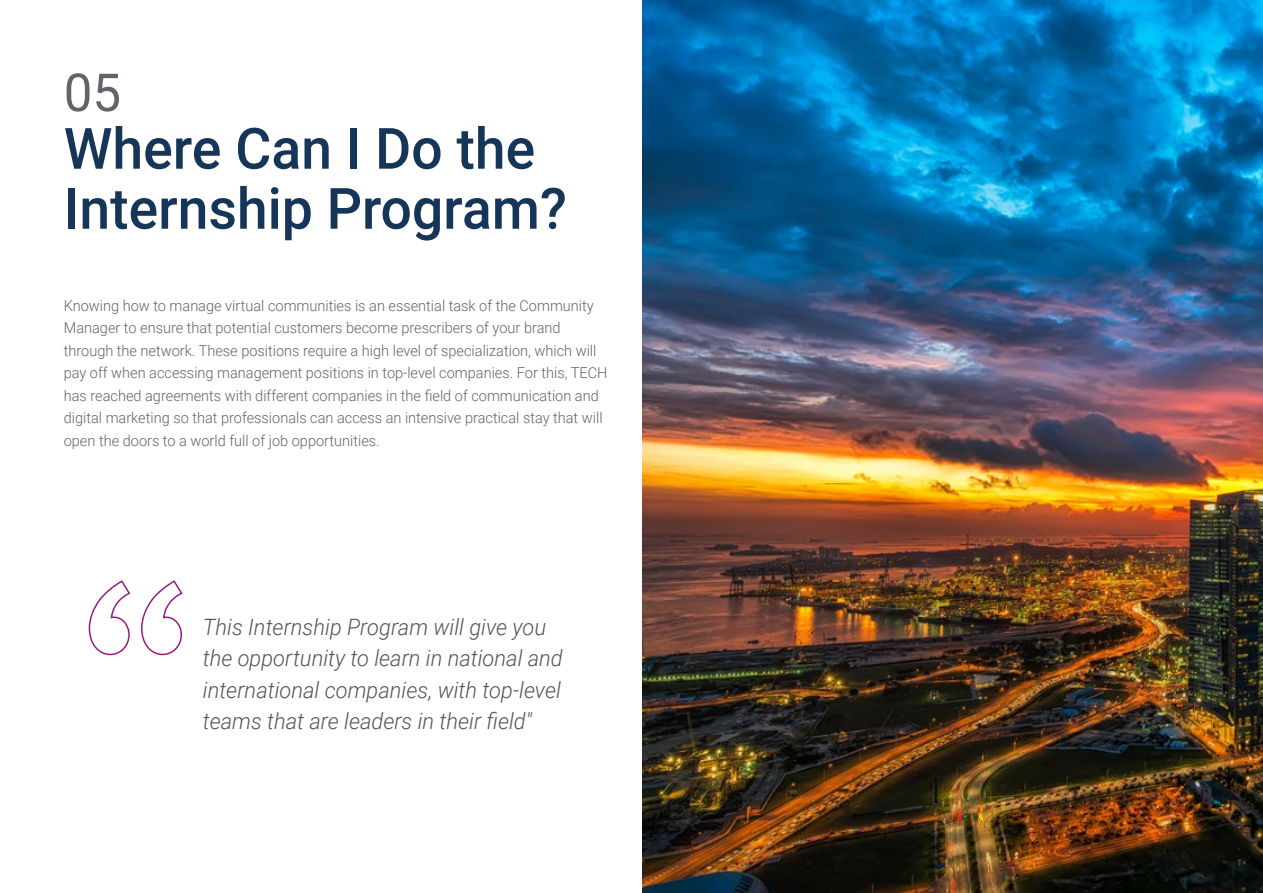
<style>
.page{position:relative;width:1263px;height:893px;background:#fff}
.page>*{position:absolute;margin:0;border:0;box-sizing:border-box;transform-origin:0 0}
.t1{font:500 57px/60px "Roboto";color:#153559}
.t2{font:52.5px "Roboto";color:#61646a}
.t3{font:italic 300 22.5px/31.5px "Roboto";color:#52555b}
.t4{font:300 15px/22.5px "Roboto";color:#61646a}
</style>
<div class="page">
<svg style="left:88px;top:580px;width:95px;height:76px"></svg>
<img style="left:642px;top:0;width:621px;height:893px">
<h2 class="t2" style="left:64px;top:56px;width:59px">05</h2>
<h1 class="t1" style="left:64px;top:116px;width:504px">Where Can I Do the<br>Internship Program?</h1>
<p class="t4" style="left:64px;top:293px;width:545px">Knowing how to manage virtual communities is an essential task of the Community Manager to ensure that potential customers become prescribers of your brand through the network. These positions require a high level of specialization, which will pay off when accessing management positions in top-level companies. For this, TECH has reached agreements with different companies in the field of communication and digital marketing so that professionals can access an intensive practical stay that will open the doors to a world full of job opportunities.</p>
<h3 class="t3" style="left:203px;top:610px;width:361px">This Internship Program will give you the opportunity to learn in national and international companies, with top-level teams that are leaders in their field"</h3>
</div>
